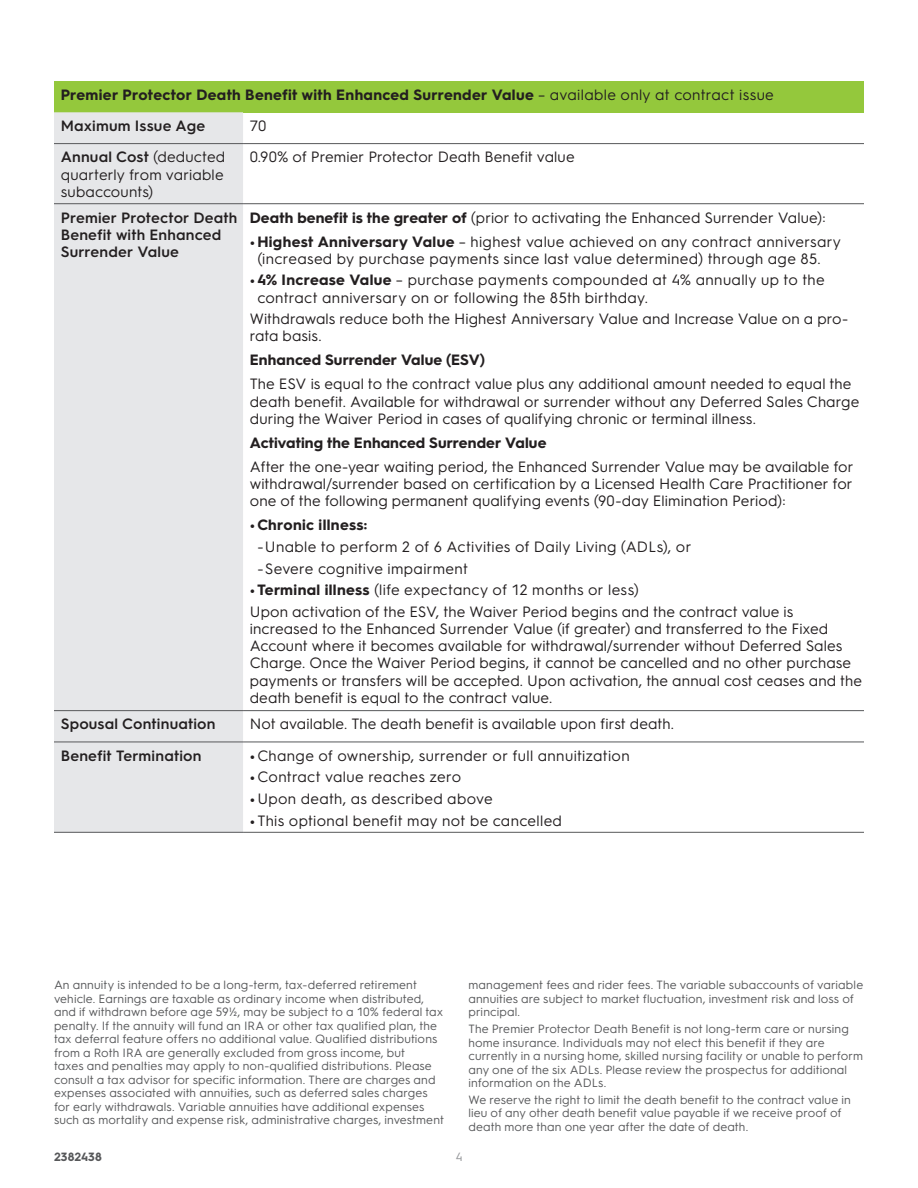
<style>
.page{position:relative;width:918px;height:1188px;background:#fff}
.page>*{position:absolute;margin:0;border:0;box-sizing:border-box;transform-origin:0 0}
.TB2_-_Reg_10_11_5_BL{font:15px/17.2px "Hurme Geometric Sans 3";letter-spacing:.01em;color:#231f20}
.TH2_-_Semibold_10_11{font:600 15px/17.2px "Hurme Geometric Sans 3";letter-spacing:.01em;color:#231f20}
.TH1__-_Bold_10_12_BL{font:700 15px "Hurme Geometric Sans 3";letter-spacing:.025em;color:#231f20}
.TB2_-_Reg_10_11_5_BL-2{font:700 15px "Hurme Geometric Sans 3";letter-spacing:.01em;color:#231f20}
.TH2_-_Semibold_10_11-2{font:15px/17.2px "Hurme Geometric Sans 3";letter-spacing:.01em;color:#231f20;text-align:justify}
.D1__-_Reg_8_9_SLATE{font:12px/13.5px "Hurme Geometric Sans 3";letter-spacing:.01em;color:#57585a}
.t1{font:700 12px "Hurme Geometric Sans 3";letter-spacing:.005em;color:#57585a}
.D1__-_Reg_8_9_SLATE-2{font:12px "Hurme Geometric Sans 3";color:#939598}
.s1{font-weight:400}
.s2{font-weight:600}
.s3{font-weight:700}
</style>
<div class="page">
<div style="left:54px;top:81px;width:810px;height:31px;background:#94c83c"></div>
<div style="left:54px;top:112px;width:189px;height:720px;background:#e6e7e9"></div>
<hr style="left:54px;top:143px;width:189px;height:1px;background:#57585a">
<hr style="left:243px;top:143px;width:621px;height:1px;background:#57585a">
<hr style="left:54px;top:203px;width:189px;height:1px;background:#57585a">
<hr style="left:243px;top:203px;width:621px;height:1px;background:#57585a">
<hr style="left:54px;top:710px;width:189px;height:1px;background:#57585a">
<hr style="left:243px;top:710px;width:621px;height:1px;background:#57585a">
<hr style="left:54px;top:742px;width:189px;height:1px;background:#57585a">
<hr style="left:243px;top:742px;width:621px;height:1px;background:#57585a">
<hr style="left:54px;top:832px;width:189px;height:1px;background:#57585a">
<hr style="left:243px;top:832px;width:621px;height:1px;background:#57585a">
<p class="TH1__-_Bold_10_12_BL" style="left:61px;top:84px;width:715px">Premier Protector Death Benefit with Enhanced Surrender Value <span class="s1">– available only at contract issue</span></p>
<p class="TH2_-_Semibold_10_11" style="left:61px;top:116px;width:146px">Maximum Issue Age</p>
<p class="TB2_-_Reg_10_11_5_BL" style="left:250px;top:116px;width:18px">70</p>
<p class="TH2_-_Semibold_10_11-2" style="left:61px;top:148px;width:166px"><span class="s2">Annual Cost</span> (deducted quarterly from variable subaccounts)</p>
<p class="TB2_-_Reg_10_11_5_BL" style="left:250px;top:148px;width:326px">0.90% of Premier Protector Death Benefit value</p>
<p class="TH2_-_Semibold_10_11" style="left:61px;top:208px;width:178px">Premier Protector Death<br>Benefit with Enhanced<br>Surrender Value</p>
<p class="TB2_-_Reg_10_11_5_BL" style="left:250px;top:208px;width:577px"><span class="s3">Death benefit is the greater of</span> (prior to activating the Enhanced Surrender Value):</p>
<p class="TB2_-_Reg_10_11_5_BL" style="left:257px;top:232px;width:585px;text-indent:-8px"><span class="s3">•Highest Anniversary Value</span> – highest value achieved on any contract anniversary (increased by purchase payments since last value determined) through age 85.</p>
<p class="TB2_-_Reg_10_11_5_BL" style="left:257px;top:271px;width:569px;text-indent:-8px"><span class="s3">• 4% Increase Value</span> – purchase payments compounded at 4% annually up to the contract anniversary on or following the 85th birthday.</p>
<p class="TB2_-_Reg_10_11_5_BL" style="left:250px;top:309px;width:600px">Withdrawals reduce both the Highest Anniversary Value and Increase Value on a pro&shy;rata basis.</p>
<p class="TB2_-_Reg_10_11_5_BL-2" style="left:250px;top:350px;width:237px">Enhanced Surrender Value (ESV)</p>
<p class="TB2_-_Reg_10_11_5_BL" style="left:250px;top:375px;width:611px">The ESV is equal to the contract value plus any additional amount needed to equal the death benefit. Available for withdrawal or surrender without any Deferred Sales Charge during the Waiver Period in cases of qualifying chronic or terminal illness.</p>
<p class="TB2_-_Reg_10_11_5_BL-2" style="left:250px;top:432px;width:298px">Activating the Enhanced Surrender Value</p>
<p class="TB2_-_Reg_10_11_5_BL" style="left:250px;top:457px;width:605px;text-align:justify">After the one-year waiting period, the Enhanced Surrender Value may be available for withdrawal/surrender based on certification by a Licensed Health Care Practitioner for one of the following permanent qualifying events (90-day Elimination Period):</p>
<p class="TH1__-_Bold_10_12_BL" style="left:250px;top:515px;width:119px">• Chronic illness:</p>
<p class="TB2_-_Reg_10_11_5_BL" style="left:257px;top:537px;width:436px">-Unable to perform 2 of 6 Activities of Daily Living (ADLs), or</p>
<p class="TB2_-_Reg_10_11_5_BL" style="left:257px;top:559px;width:212px">-Severe cognitive impairment</p>
<p class="TB2_-_Reg_10_11_5_BL" style="left:250px;top:580px;width:391px"><span class="s3">• Terminal illness</span> (life expectancy of 12 months or less)</p>
<p class="TB2_-_Reg_10_11_5_BL" style="left:250px;top:602px;width:614px">Upon activation of the ESV, the Waiver Period begins and the contract value is increased to the Enhanced Surrender Value (if greater) and transferred to the Fixed Account where it becomes available for withdrawal/surrender without Deferred Sales Charge. Once the Waiver Period begins, it cannot be cancelled and no other purchase payments or transfers will be accepted. Upon activation, the annual cost ceases and the death benefit is equal to the contract value.</p>
<p class="TH2_-_Semibold_10_11" style="left:61px;top:715px;width:156px">Spousal Continuation</p>
<p class="TB2_-_Reg_10_11_5_BL" style="left:250px;top:715px;width:426px">Not available. The death benefit is available upon first death.</p>
<p class="TH2_-_Semibold_10_11" style="left:61px;top:746px;width:142px">Benefit Termination</p>
<p class="TB2_-_Reg_10_11_5_BL" style="left:250px;top:746px;width:381px"><span class="s3">•</span>Change of ownership, surrender or full annuitization</p>
<p class="TB2_-_Reg_10_11_5_BL" style="left:250px;top:768px;width:213px"><span class="s3">•</span>Contract value reaches zero</p>
<p class="TB2_-_Reg_10_11_5_BL" style="left:250px;top:789px;width:244px"><span class="s3">•</span>Upon death, as described above</p>
<p class="TB2_-_Reg_10_11_5_BL" style="left:250px;top:811px;width:314px"><span class="s3">•</span> This optional benefit may not be cancelled</p>
<p class="D1__-_Reg_8_9_SLATE" style="left:54px;top:978px;width:392px">An annuity is intended to be a long-term, tax-deferred retirement vehicle. Earnings are taxable as ordinary income when distributed, and if withdrawn before age 59½, may be subject to a 10% federal tax penalty. If the annuity will fund an IRA or other tax qualified plan, the tax deferral feature offers no additional value. Qualified distributions from a Roth IRA are generally excluded from gross income, but<br>taxes and penalties may apply to non-qualified distributions. Please consult a tax advisor for specific information. There are charges and expenses associated with annuities, such as deferred sales charges for early withdrawals. Variable annuities have additional expenses such as mortality and expense risk, administrative charges, investment</p>
<p class="D1__-_Reg_8_9_SLATE" style="left:468px;top:978px;width:396px">management fees and rider fees. The variable subaccounts of variable annuities are subject to market fluctuation, investment risk and loss of principal.</p>
<p class="D1__-_Reg_8_9_SLATE" style="left:468px;top:1021px;width:396px">The Premier Protector Death Benefit is not long-term care or nursing home insurance. Individuals may not elect this benefit if they are currently in a nursing home, skilled nursing facility or unable to perform any one of the six ADLs. Please review the prospectus for additional information on the ADLs.</p>
<p class="D1__-_Reg_8_9_SLATE" style="left:468px;top:1092px;width:384px">We reserve the right to limit the death benefit to the contract value in lieu of any other death benefit value payable if we receive proof of death more than one year after the date of death.</p>
<p class="t1" style="left:54px;top:1148px;width:49px">2382438</p>
<p class="D1__-_Reg_8_9_SLATE-2" style="left:456px;top:1148px;width:8px">4</p>
</div>
